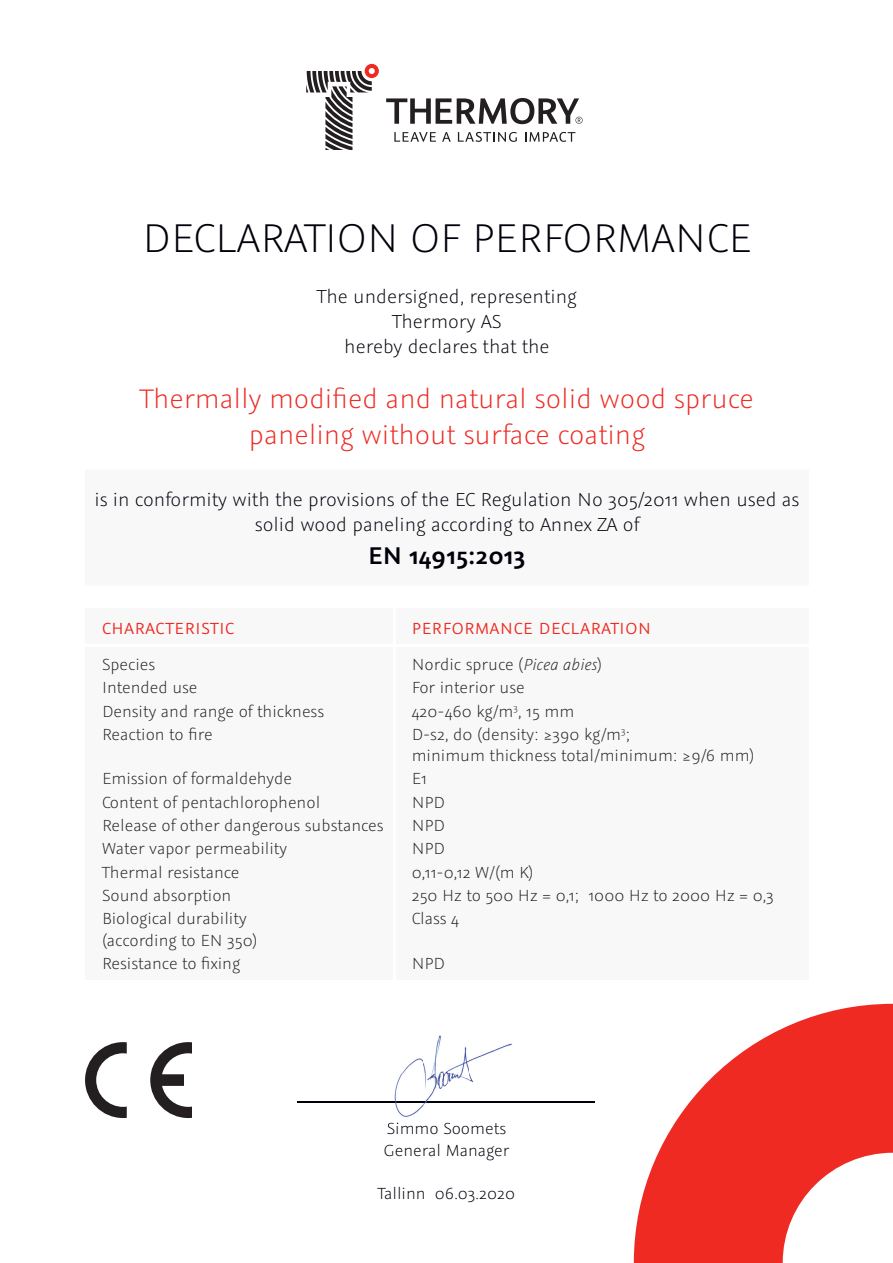
<style>
.page{position:relative;width:893px;height:1263px;background:#fff}
.page>*{position:absolute;margin:0;border:0;box-sizing:border-box;transform-origin:0 0}
.t1{font:300 45px "Graublau Sans";color:#00000b}
.t2{font:300 30px/36px "Graublau Sans";color:#ee2a23;text-align:center}
.t3{font:600 27px "Graublau Sans";color:#00000b}
.t4{font:300 21px/25.2px "Graublau Sans";color:#00000b;text-align:center}
.t5{font:300 18px/23.4px "Graublau Sans";color:#231f20}
.t6{font:300 18px/21.6px "Graublau Sans";color:#00000b}
.t7{font:18px "Graublau Sans";letter-spacing:.04em;color:#ee2a23}
.s1{font-style:italic}
</style>
<div class="page">
<svg style="left:634px;top:1004px;width:259px;height:259px;fill:#ee2a23"></svg>
<svg style="left:306px;top:64px;width:73px;height:86px"></svg>
<svg style="left:386px;top:98px;width:197px;height:26px"></svg>
<svg style="left:394px;top:132px;width:42px;height:10px"></svg>
<svg style="left:442px;top:132px;width:9px;height:10px"></svg>
<svg style="left:458px;top:132px;width:59px;height:10px"></svg>
<svg style="left:525px;top:132px;width:50px;height:10px"></svg>
<div style="left:85px;top:608px;width:724px;height:372px;background:#f7f8f7"></div>
<hr style="left:85px;top:645px;width:760px;height:2px;background:#fff">
<hr style="left:394px;top:605px;width:2px;height:394px;background:#fff">
<hr style="left:298px;top:1101px;width:297px;height:1px;background:#00000b">
<svg style="left:85px;top:1042px;width:42px;height:76px"></svg>
<svg style="left:150px;top:1042px;width:42px;height:76px"></svg>
<img style="left:402px;top:1035px;width:110px;height:38px">
<img style="left:332px;top:1073px;width:92px;height:50px">
<img style="left:424px;top:1073px;width:45px;height:50px">
<img style="left:469px;top:1073px;width:91px;height:30px">
<img style="left:388px;top:1123px;width:109px;height:2px">
<img style="left:332px;top:1101px;width:228px;height:1px">
<h1 class="t1" style="left:142px;top:213px;width:611px">DECLARATION OF PERFORMANCE</h1>
<p class="t4" style="left:317px;top:284px;width:261px">The undersigned, representing<br>Thermory AS<br>hereby declares that the</p>
<h2 class="t2" style="left:140px;top:380px;width:615px">Thermally modified and natural solid wood spruce paneling without surface coating</h2>
<p class="t4" style="left:94px;top:487px;width:706px">is in conformity with the provisions of the EC Regulation No 305/2011 when used as solid wood paneling according to Annex ZA of</p>
<h3 class="t3" style="left:368px;top:539px;width:159px">EN 14915:2013</h3>
<p class="t7" style="left:102px;top:618px;width:133px">CHARACTERISTIC</p>
<p class="t7" style="left:412px;top:618px;width:241px">PERFORMANCE DECLARATION</p>
<p class="t5" style="left:102px;top:653px;width:97px">Species<br>Intended use</p>
<p class="t5" style="left:102px;top:722px;width:112px">Reaction to fire</p>
<p class="t5" style="left:412px;top:653px;width:192px">Nordic spruce (<span class="s1">Picea abies</span>)<br>For interior use</p>
<p class="t5" style="left:412px;top:723px;width:344px;line-height:21.6px">D-s2, d0 (density: ≥390 kg/m<sup>3</sup>;<br>minimum thickness total/minimum: ≥9/6 mm)</p>
<p class="t5" style="left:102px;top:699px;width:224px">Density and range of thickness</p>
<p class="t5" style="left:412px;top:699px;width:164px">420-460 kg/m<sup>3</sup>, 15 mm</p>
<p class="t5" style="left:102px;top:767px;width:191px">Emission of formaldehyde</p>
<p class="t5" style="left:102px;top:813px;width:283px">Release of other dangerous substances</p>
<p class="t5" style="left:102px;top:790px;width:220px">Content of pentachlorophenol</p>
<p class="t5" style="left:102px;top:837px;width:187px">Water vapor permeability<br>Thermal resistance<br>Sound absorption</p>
<p class="t5" style="left:102px;top:908px;width:157px;line-height:21.6px">Biological durability (according to EN 350)</p>
<p class="t5" style="left:102px;top:951px;width:140px">Resistance to fixing</p>
<p class="t5" style="left:412px;top:767px;width:17px">E1</p>
<p class="t5" style="left:412px;top:813px;width:35px">NPD</p>
<p class="t5" style="left:412px;top:790px;width:35px">NPD</p>
<p class="t5" style="left:412px;top:837px;width:363px">NPD<br>0,11-0,12 W/(m K)<br>250 Hz to 500 Hz = 0,1; 1000 Hz to 2000 Hz = 0,3</p>
<p class="t5" style="left:412px;top:907px;width:49px">Class 4</p>
<p class="t5" style="left:412px;top:951px;width:35px">NPD</p>
<p class="t6" style="left:384px;top:1118px;width:127px">Simmo Soomets<br>General Manager</p>
<p class="t6" style="left:378px;top:1182px;width:139px">Tallinn 06.03.2020</p>
</div>
